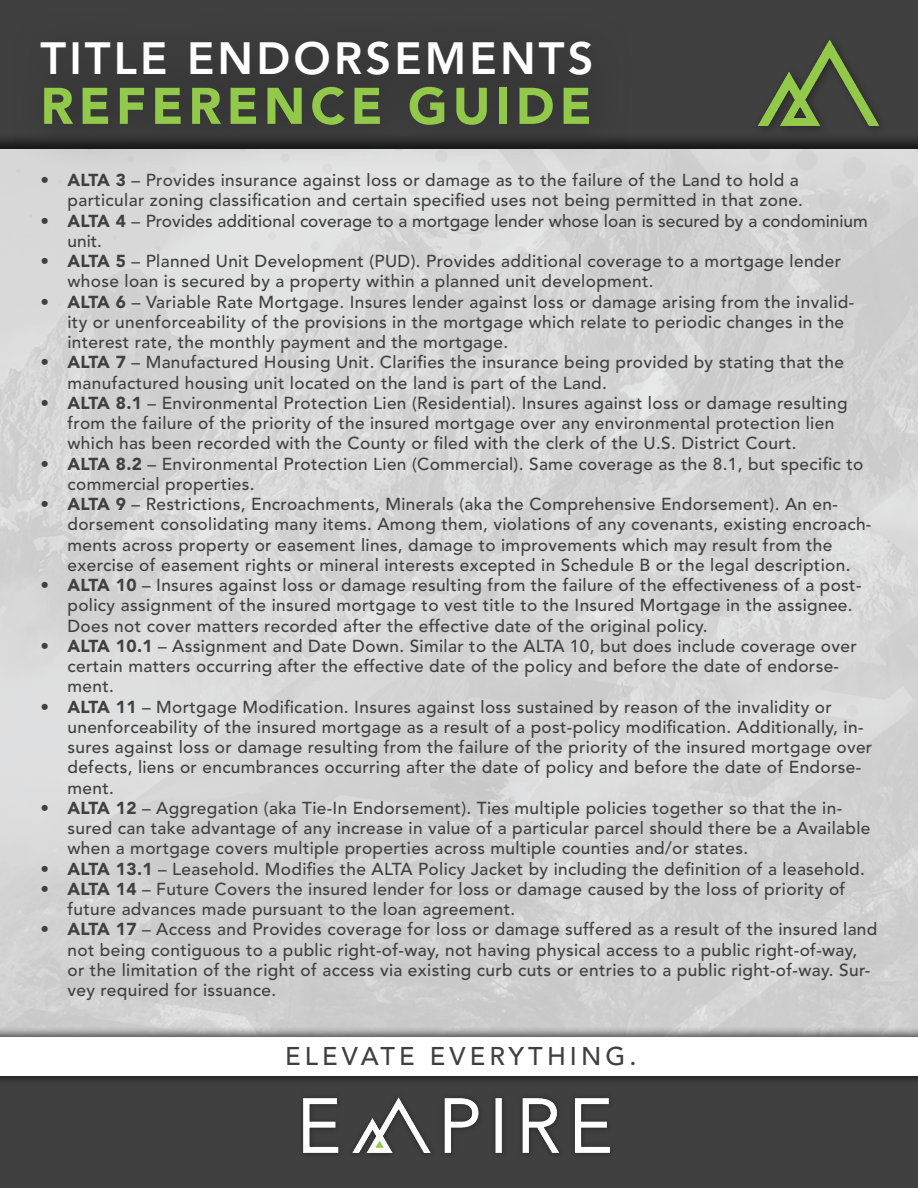
<style>
.page{position:relative;width:918px;height:1188px;background:#fff}
.page>*{position:absolute;margin:0;border:0;box-sizing:border-box;transform-origin:0 0}
.t1{font:900 51px "Avenir LT Std";letter-spacing:.1em;color:#92c94a}
.t2{font:800 44.85px "Avenir LT Std";letter-spacing:.07em;color:#fff}
.t3{font:500 25.5px "Avenir LT Std";letter-spacing:.16em;color:#404041}
.t4{font:500 17.25px/20.2px "Avenir LT Std";letter-spacing:.02em;color:#404041}
.t5{font:500 17.25px/20.2px "Avenir LT Std";color:#404041}
.s1{font-weight:900}
</style>
<div class="page">
<img style="left:0;top:151px;width:918px;height:875px">
<div style="left:0;top:1065px;width:918px;height:123px;background:#404041"></div>
<div style="left:0;top:0;width:918px;height:151px;background:#231f20;opacity:.75"></div>
<div style="left:753px;top:35px;width:136px;height:102px;background:#404041"></div>
<img style="left:758px;top:40px;width:122px;height:86px">
<img style="left:304px;top:1097px;width:305px;height:56px">
<div style="left:0;top:1026px;width:918px;height:55px;background:#231f20;opacity:.75"></div>
<div style="left:0;top:1037px;width:918px;height:38px;background:#fff"></div>
<div style="left:9px;top:7px;width:626px;height:163px;background:#231f20;opacity:.75"></div>
<p class="t2" style="left:40px;top:32px;width:554px">TITLE ENDORSEMENTS</p>
<p class="t1" style="left:40px;top:75px;width:553px">REFERENCE GUIDE</p>
<p class="t4" style="left:40px;top:170px;width:764px;text-align:right"><span class="s1">• ALTA 3</span> – Provides insurance against loss or damage as to the failure of the Land to hold a particular zoning classification and certain specified uses not being permitted in that zone.</p>
<p class="t5" style="left:68px;top:211px;width:802px;text-indent:-27px"><span class="s1">• ALTA 4</span> – Provides additional coverage to a mortgage lender whose loan is secured by a condominium unit.</p>
<p class="t4" style="left:68px;top:251px;width:775px;text-indent:-27px"><span class="s1">• ALTA 5</span> – Planned Unit Development (PUD). Provides additional coverage to a mortgage lender whose loan is secured by a property within a planned unit development.</p>
<p class="t4" style="left:68px;top:292px;width:788px;text-indent:-27px"><span class="s1">• ALTA 6</span> – Variable Rate Mortgage. Insures lender against loss or damage arising from the invalid&shy;ity or unenforceability of the provisions in the mortgage which relate to periodic changes in the interest rate, the monthly payment and the mortgage.</p>
<p class="t4" style="left:68px;top:353px;width:778px;text-indent:-27px"><span class="s1">• ALTA 7</span> – Manufactured Housing Unit. Clarifies the insurance being provided by stating that the manufactured housing unit located on the land is part of the Land.</p>
<p class="t4" style="left:68px;top:393px;width:782px;text-indent:-27px"><span class="s1">• ALTA 8.1</span> – Environmental Protection Lien (Residential). Insures against loss or damage resulting from the failure of the priority of the insured mortgage over any environmental protection lien which has been recorded with the County or filed with the clerk of the U.S. District Court.</p>
<p class="t4" style="left:68px;top:454px;width:797px;text-indent:-27px"><span class="s1">• ALTA 8.2</span> – Environmental Protection Lien (Commercial). Same coverage as the 8.1, but specific to commercial properties.</p>
<p class="t4" style="left:68px;top:494px;width:805px;text-indent:-27px"><span class="s1">• ALTA 9</span> – Restrictions, Encroachments, Minerals (aka the Comprehensive Endorsement). An en&shy;dorsement consolidating many items. Among them, violations of any covenants, existing encroach&shy;ments across property or easement lines, damage to improvements which may result from the exercise of easement rights or mineral interests excepted in Schedule B or the legal description.</p>
<p class="t4" style="left:68px;top:575px;width:795px;text-indent:-27px"><span class="s1">• ALTA 10</span> – Insures against loss or damage resulting from the failure of the effectiveness of a post&shy;policy assignment of the insured mortgage to vest title to the Insured Mortgage in the assignee.<br>Does not cover matters recorded after the effective date of the original policy.</p>
<p class="t4" style="left:68px;top:636px;width:791px;text-indent:-27px"><span class="s1">• ALTA 10.1</span> – Assignment and Date Down. Similar to the ALTA 10, but does include coverage over certain matters occurring after the effective date of the policy and before the date of endorse&shy;ment.</p>
<p class="t4" style="left:68px;top:697px;width:806px;text-indent:-27px"><span class="s1">• ALTA 11</span> – Mortgage Modification. Insures against loss sustained by reason of the invalidity or unenforceability of the insured mortgage as a result of a post-policy modification. Additionally, in&shy;sures against loss or damage resulting from the failure of the priority of the insured mortgage over defects, liens or encumbrances occurring after the date of policy and before the date of Endorse&shy;ment.</p>
<p class="t4" style="left:68px;top:798px;width:805px;text-indent:-27px"><span class="s1">• ALTA 12</span> – Aggregation (aka Tie-In Endorsement). Ties multiple policies together so that the in&shy;sured can take advantage of any increase in value of a particular parcel should there be a Available when a mortgage covers multiple properties across multiple counties and/or states.</p>
<p class="t4" style="left:40px;top:859px;width:826px"><span class="s1">• ALTA 13.1</span> – Leasehold. Modifies the ALTA Policy Jacket by including the definition of a leasehold.</p>
<p class="t4" style="left:68px;top:879px;width:779px;text-indent:-27px"><span class="s1">• ALTA 14</span> – Future Covers the insured lender for loss or damage caused by the loss of priority of future advances made pursuant to the loan agreement.</p>
<p class="t4" style="left:68px;top:920px;width:811px;text-indent:-27px"><span class="s1">• ALTA 17</span> – Access and Provides coverage for loss or damage suffered as a result of the insured land not being contiguous to a public right-of-way, not having physical access to a public right-of-way, or the limitation of the right of access via existing curb cuts or entries to a public right-of-way. Sur&shy;vey required for issuance.</p>
<p class="t3" style="left:285px;top:1042px;width:353px">ELEVATE EVERYTHING.</p>
</div>
